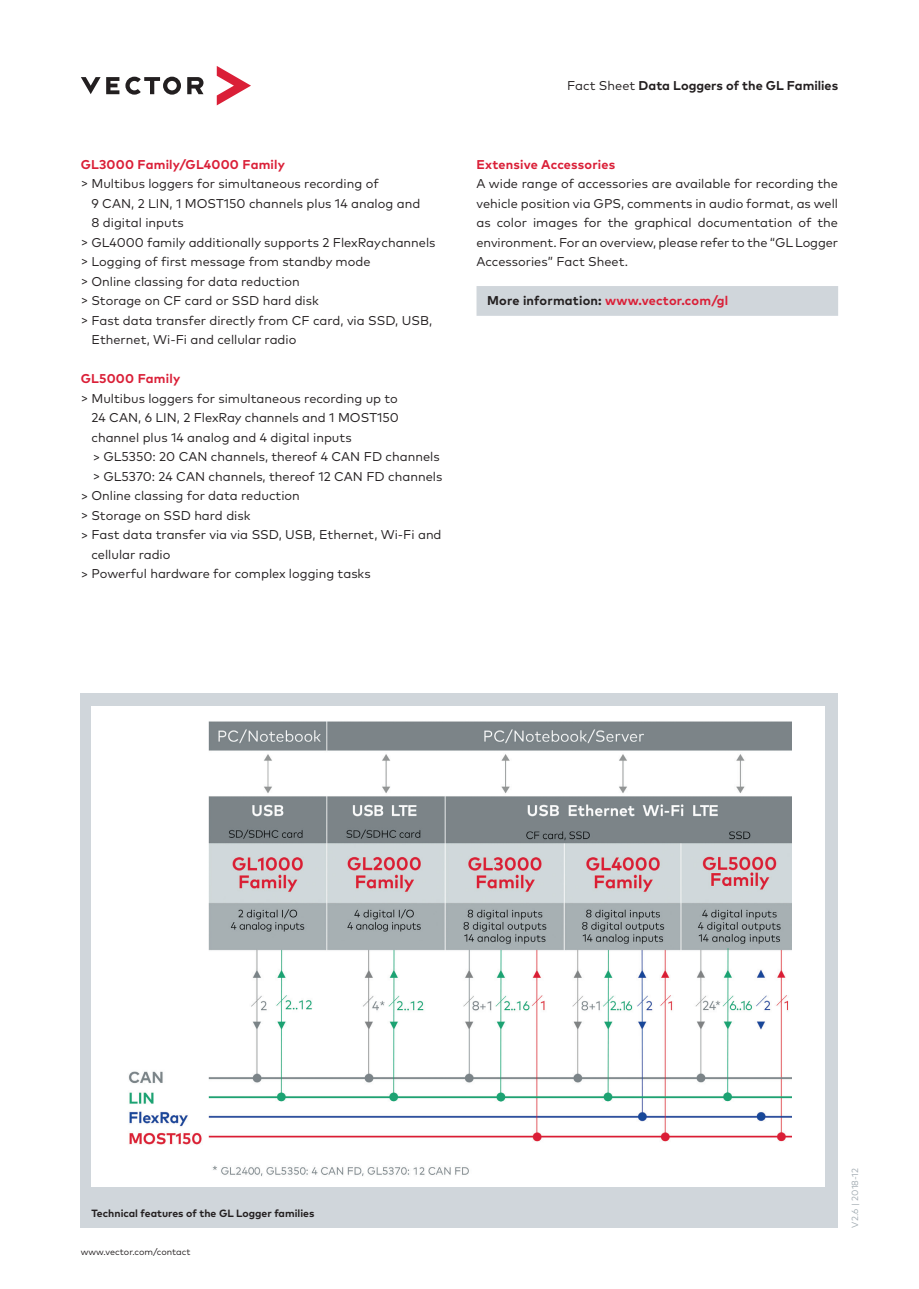
<style>
.page{position:relative;width:919px;height:1289px;background:#fff}
.page>*{position:absolute;margin:0;border:0;box-sizing:border-box;transform-origin:0 0}
.t1{font:12.75px/19.5px "Mark Pro";color:#231f20;text-align:justify}
.t2{font:700 12.75px "Mark Pro";letter-spacing:.015em;color:#da1f37}
.t3{font:700 12.75px "Mark Pro";color:#231f20}
.t4{font:700 10.5px "Mark Pro";color:#231f20}
.t5{font:9px "Mark Pro";color:#231f20}
.t6{font:9px "Mark Pro";color:#a4adb3}
.s1{font-weight:400}
.s2{color:#231f20}
</style>
<div class="page">
<svg style="left:217px;top:66px;width:34px;height:39px"></svg>
<svg style="left:125px;top:77px;width:56px;height:18px"></svg>
<svg style="left:81px;top:77px;width:38px;height:17px"></svg>
<svg style="left:187px;top:77px;width:16px;height:17px"></svg>
<div style="left:476px;top:286px;width:362px;height:30px;background:#d0d6db"></div>
<div style="left:81px;top:693px;width:757px;height:534px;background:#d0d6db"></div>
<div style="left:91px;top:706px;width:734px;height:480px;background:#fff"></div>
<img style="left:128px;top:721px;width:663px;height:455px">
<p class="t2" style="left:81px;top:154px;width:206px">GL3000 Family/GL4000 Family</p>
<p class="t1" style="left:81px;top:173px;width:299px">&gt; Multibus loggers for simultaneous recording of</p>
<p class="t1" style="left:91px;top:192px;width:330px">9 CAN, 2 LIN, 1 MOST150 channels plus 14 analog and</p>
<p class="t1" style="left:91px;top:212px;width:94px">8 digital inputs</p>
<p class="t1" style="left:81px;top:231px;width:356px">&gt; GL4000 family additionally supports 2 FlexRay channels</p>
<p class="t1" style="left:81px;top:251px;width:291px">&gt; Logging of first message from standby mode</p>
<p class="t1" style="left:81px;top:270px;width:220px">&gt; Online classing for data reduction</p>
<p class="t1" style="left:81px;top:290px;width:239px">&gt; Storage on CF card or SSD hard disk</p>
<p class="t1" style="left:81px;top:309px;width:353px">&gt; Fast data transfer directly from CF card, via SSD, USB,</p>
<p class="t1" style="left:91px;top:329px;width:206px">Ethernet, Wi-Fi and cellular radio</p>
<p class="t2" style="left:81px;top:369px;width:101px">GL5000 Family</p>
<p class="t1" style="left:81px;top:387px;width:318px">&gt; Multibus loggers for simultaneous recording up to</p>
<p class="t1" style="left:91px;top:407px;width:309px">24 CAN, 6 LIN, 2 FlexRay channels and 1 MOST150</p>
<p class="t1" style="left:91px;top:426px;width:261px">channel plus 14 analog and 4 digital inputs</p>
<p class="t1" style="left:93px;top:446px;width:348px">&gt; GL5350: 20 CAN channels, thereof 4 CAN FD channels</p>
<p class="t1" style="left:93px;top:465px;width:351px">&gt; GL5370: 24 CAN channels, thereof 12 CAN FD channels</p>
<p class="t1" style="left:81px;top:485px;width:220px">&gt; Online classing for data reduction</p>
<p class="t1" style="left:81px;top:504px;width:171px">&gt; Storage on SSD hard disk</p>
<p class="t1" style="left:81px;top:524px;width:362px">&gt; Fast data transfer via via SSD, USB, Ethernet, Wi-Fi and</p>
<p class="t1" style="left:91px;top:543px;width:80px">cellular radio</p>
<p class="t1" style="left:81px;top:563px;width:291px">&gt; Powerful hardware for complex logging tasks</p>
<p class="t3" style="left:567px;top:76px;width:272px"><span class="s1">Fact Sheet</span> Data Loggers of the GL Families</p>
<p class="t2" style="left:476px;top:154px;width:140px">Extensive Accessories</p>
<p class="t1" style="left:476px;top:173px;width:363px">A wide range of accessories are available for recording the vehicle position via GPS, comments in audio format, as well as color images for the graphical documentation of the environment. For an overview, please refer to the “GL Logger Accessories” Fact Sheet.</p>
<p class="t2" style="left:487px;top:291px;width:242px"><span class="s2">More information:</span> www.vector.com/gl</p>
<p class="t4" style="left:91px;top:1205px;width:224px">Technical features of the GL Logger families</p>
<p class="t5" style="left:81px;top:1245px;width:111px">www.vector.com/contact</p>
<p class="t6" style="left:848px;top:1227px;width:61px;rotate:-90deg">V2.6 | 2018-12</p>
</div>
